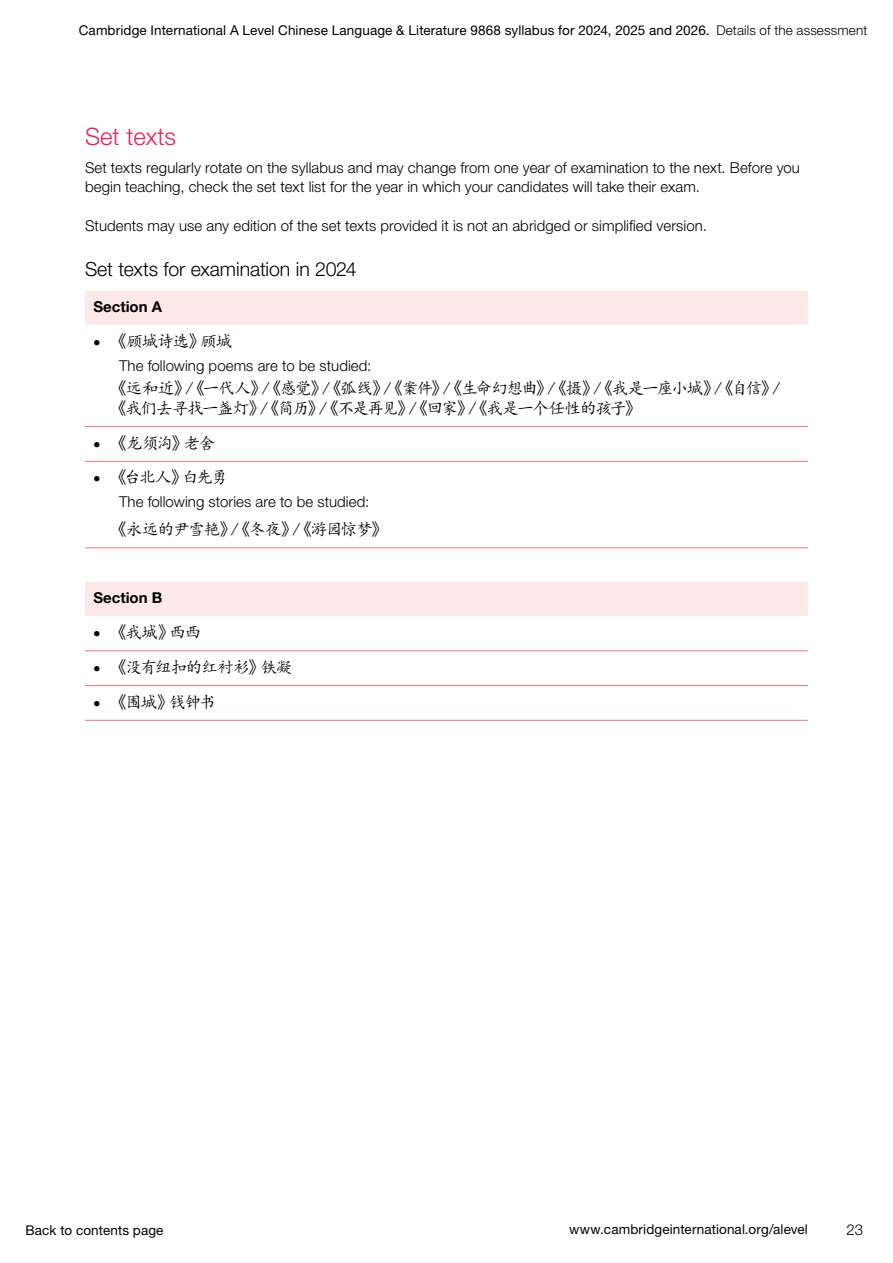
<style>
.page{position:relative;width:893px;height:1263px;background:#fff}
.page>*{position:absolute;margin:0;border:0;box-sizing:border-box;transform-origin:0 0}
.H2a_Main_Heading{font:300 24px "Helvetica Neue LTW1 G";color:#e7275b}
.H3_Sub_Heading{font:300 19.5px "Helvetica Neue LTW1 G";letter-spacing:-.01em;color:#000}
.numbered_list_body_t{font:16.5px/19.5px "Kai Ti";letter-spacing:-.08em;color:#000}
.Bulleted_list_body_t{font:16.5px "Kai Ti";letter-spacing:-.065em;color:#000}
.Body_text{font:300 15px/19.5px "Helvetica Neue LTW1 G";letter-spacing:.005em;color:#000}
.First_para_before_bu{font:300 15px "Helvetica Neue LTW1 G";letter-spacing:.005em;color:#000}
.numbered_list_body_t-2{font:300 15px "Helvetica Neue LTW1 G";letter-spacing:.005em;color:#000}
.Table_header_row{font:700 15px "Helvetica Neue LTW1 G";color:#000}
.t1{font:13.5px "Helvetica Neue LTW1 G";letter-spacing:.01em;color:#000}
.s1{font-weight:300}
</style>
<div class="page">
<svg style="left:85px;top:291px;width:723px;height:325px"></svg>
<hr style="left:85px;top:426px;width:723px;height:1px;background:#ed7580">
<hr style="left:85px;top:461px;width:723px;height:1px;background:#ed7580">
<hr style="left:85px;top:548px;width:723px;height:1px;background:#ed7580">
<hr style="left:85px;top:650px;width:723px;height:1px;background:#ed7580">
<hr style="left:85px;top:685px;width:723px;height:1px;background:#ed7580">
<hr style="left:85px;top:720px;width:723px;height:1px;background:#ed7580">
<p class="t1" style="left:79px;top:22px;width:790px">Cambridge International A Level Chinese Language &amp; Literature 9868 syllabus for 2024, 2025 and 2026. <span class="s1">Details of the assessment</span></p>
<h2 class="H2a_Main_Heading" style="left:85px;top:121px;width:93px">Set texts</h2>
<p class="Body_text" style="left:85px;top:158px;width:716px">Set texts regularly rotate on the syllabus and may change from one year of examination to the next. Before you begin teaching, check the set text list for the year in which your candidates will take their exam.</p>
<p class="Body_text" style="left:85px;top:216px;width:623px">Students may use any edition of the set texts provided it is not an abridged or simplified version.</p>
<h3 class="H3_Sub_Heading" style="left:85px;top:257px;width:273px">Set texts for examination in 2024</h3>
<p class="Table_header_row" style="left:94px;top:297px;width:70px">Section A</p>
<p class="Bulleted_list_body_t" style="left:94px;top:333px;width:140px">• 《顾城诗选》顾城</p>
<p class="numbered_list_body_t-2" style="left:119px;top:356px;width:254px">The following poems are to be studied:</p>
<p class="numbered_list_body_t" style="left:111px;top:379px;width:672px">《远和近》/《一代人》/《感觉》/《弧线》/《案件》/《生命幻想曲》/《摄》/《我是一座小城》/《自信》/《我们去寻找一盏灯》/《简历》/《不是再见》/《回家》/《我是一个任性的孩子》</p>
<p class="Bulleted_list_body_t" style="left:94px;top:434px;width:123px">• 《龙须沟》老舍</p>
<p class="Bulleted_list_body_t" style="left:94px;top:469px;width:136px">• 《台北人》白先勇</p>
<p class="First_para_before_bu" style="left:119px;top:493px;width:252px">The following stories are to be studied:</p>
<p class="numbered_list_body_t" style="left:111px;top:520px;width:278px">《永远的尹雪艳》/《冬夜》/《游园惊梦》</p>
<p class="Table_header_row" style="left:94px;top:589px;width:70px">Section B</p>
<p class="Bulleted_list_body_t" style="left:94px;top:624px;width:109px">• 《我城》西西</p>
<p class="Bulleted_list_body_t" style="left:94px;top:659px;width:200px">• 《没有纽扣的红衬衫》铁凝</p>
<p class="Bulleted_list_body_t" style="left:94px;top:693px;width:124px">• 《围城》钱钟书</p>
<p class="t1" style="left:26px;top:1222px;width:140px">Back to contents page</p>
<p class="t1" style="left:569px;top:1221px;width:240px">www.cambridgeinternational.org/alevel</p>
<p class="Body_text" style="left:846px;top:1220px;width:18px">23</p>
</div>
